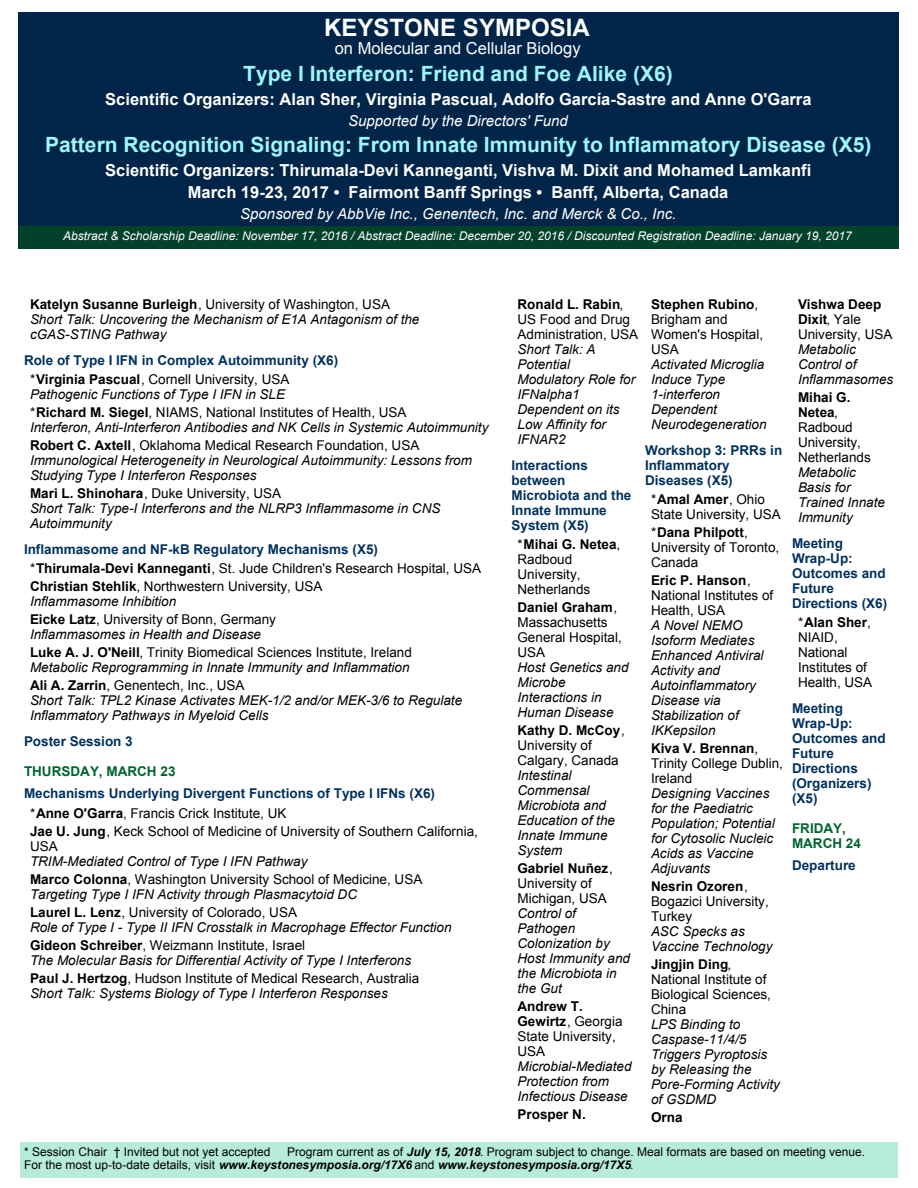
<style>
.page{position:relative;width:918px;height:1188px;background:#fff}
.page>*{position:absolute;margin:0;border:0;box-sizing:border-box;transform-origin:0 0}
.t1{font:700 24px "Arial";color:#fff}
.t2{font:700 21px "Arial";color:#9df7fd}
.t3{font:700 16.5px/22.5px "Arial";color:#fff;text-align:center}
.t4{font:16.5px "Arial";color:#fff}
.t5{font:italic 15px "Arial";color:#fff}
.t6{font:italic 13.5px/15px "Arial";color:#000}
.t7{font:13.5px/15px "Arial";color:#000}
.t8{font:700 13.5px/15px "Arial";color:#003260}
.t9{font:700 13.5px/15px "Arial";color:#00652e}
.t10{font:700 13.5px "Arial";color:#000}
.t11{font:12px/13.5px "Arial";color:#000}
.t12{font:italic 12px "Arial";color:#fff}
.s1{font-weight:700;font-style:normal}
.s2{font-style:normal}
.s3{font-weight:400;color:#000}
.s4{color:#000}
.s5{font-style:italic}
.s6{font-weight:700}
.s7{font-weight:700;font-style:italic}
</style>
<div class="page">
<div style="left:20px;top:1142px;width:877px;height:36px;background:#b7ecd8"></div>
<div style="left:18px;top:12px;width:881px;height:214px;background:#012548"></div>
<div style="left:18px;top:226px;width:881px;height:23px;background:#02412a"></div>
<h1 class="t1" style="left:324px;top:19px;width:267px">KEYSTONE SYMPOSIA</h1>
<p class="t4" style="left:335px;top:42px;width:247px">on Molecular and Cellular Biology</p>
<h2 class="t2" style="left:243px;top:66px;width:431px">Type I Interferon: Friend and Foe Alike (X6)</h2>
<p class="t3" style="left:105px;top:89px;width:708px">Scientific Organizers: Alan Sher, Virginia Pascual, Adolfo García-Sastre and Anne O'Garra</p>
<p class="t5" style="left:348px;top:115px;width:221px">Supported by the Directors' Fund</p>
<h2 class="t2" style="left:45px;top:136px;width:828px">Pattern Recognition Signaling: From Innate Immunity to Inflammatory Disease (X5)</h2>
<p class="t3" style="left:105px;top:160px;width:707px">Scientific Organizers: Thirumala-Devi Kanneganti, Vishva M. Dixit and Mohamed Lamkanfi<br>March 19-23, 2017 • Fairmont Banff Springs • Banff, Alberta, Canada</p>
<p class="t5" style="left:240px;top:208px;width:438px">Sponsored by AbbVie Inc., Genentech, Inc. and Merck &amp; Co., Inc.</p>
<p class="t12" style="left:63px;top:231px;width:790px">Abstract &amp; Scholarship Deadline: November 17, 2016 / Abstract Deadline: December 20, 2016 / Discounted Registration Deadline: January 19, 2017</p>
<p class="t6" style="left:30px;top:298px;width:391px"><span class="s1">Katelyn Susanne Burleigh</span><span class="s2">, University of Washington, USA<br></span>Short Talk: Uncovering the Mechanism of E1A Antagonism of the cGAS-STING Pathway</p>
<p class="t8" style="left:30px;top:351px;width:310px;line-height:19.5px;text-indent:-6px">Role of Type I IFN in Complex Autoimmunity (X6) <span class="s3">*</span><span class="s4">Virginia Pascual</span><span class="s3">, Cornell University, USA</span></p>
<p class="t7" style="left:30px;top:387px;width:378px;line-height:18px"><span class="s5">Pathogenic Functions of Type I IFN in SLE<br></span>*<span class="s6">Richard M. Siegel</span>, NIAMS, National Institutes of Health, USA</p>
<p class="t6" style="left:30px;top:419px;width:460px;line-height:18px">Interferon, Anti-Interferon Antibodies and NK Cells in Systemic Autoimmunity<br><span class="s1">Robert C. Axtell</span><span class="s2">, Oklahoma Medical Research Foundation, USA</span></p>
<p class="t6" style="left:30px;top:454px;width:443px">Immunological Heterogeneity in Neurological Autoimmunity: Lessons from<br>Studying Type I Interferon Responses</p>
<p class="t6" style="left:30px;top:487px;width:412px"><span class="s1">Mari L. Shinohara</span><span class="s2">, Duke University, USA<br></span>Short Talk: Type-I Interferons and the NLRP3 Inflammasome in CNS<br>Autoimmunity</p>
<p class="t8" style="left:30px;top:540px;width:453px;line-height:19.5px;text-indent:-6px">Inflammasome and NF-kB Regulatory Mechanisms (X5) <span class="s3">*</span><span class="s4">Thirumala-Devi Kanneganti</span><span class="s3">, St. Jude Children's Research Hospital, USA</span></p>
<p class="t7" style="left:30px;top:580px;width:294px"><span class="s6">Christian Stehlik</span>, Northwestern University, USA<br><span class="s5">Inflammasome Inhibition</span></p>
<p class="t6" style="left:30px;top:613px;width:248px"><span class="s1">Eicke Latz</span><span class="s2">, University of Bonn, Germany<br></span>Inflammasomes in Health and Disease</p>
<p class="t6" style="left:30px;top:646px;width:383px"><span class="s1">Luke A. J. O'Neill</span><span class="s2">, Trinity Biomedical Sciences Institute, Ireland<br></span>Metabolic Reprogramming in Innate Immunity and Inflammation</p>
<p class="t6" style="left:30px;top:679px;width:434px"><span class="s1">Ali A. Zarrin</span><span class="s2">, Genentech, Inc., USA<br></span>Short Talk: TPL2 Kinase Activates MEK-1/2 and/or MEK-3/6 to Regulate<br>Inflammatory Pathways in Myeloid Cells</p>
<p class="t8" style="left:24px;top:735px;width:110px">Poster Session 3</p>
<p class="t9" style="left:24px;top:765px;width:153px">THURSDAY, MARCH 23</p>
<p class="t8" style="left:30px;top:785px;width:407px;line-height:19.5px;text-indent:-6px">Mechanisms Underlying Divergent Functions of Type I IFNs (X6) <span class="s3">*</span><span class="s4">Anne O'Garra</span><span class="s3">, Francis Crick Institute, UK</span></p>
<p class="t7" style="left:30px;top:825px;width:449px"><span class="s6">Jae U. Jung</span>, Keck School of Medicine of University of Southern California,<br>USA</p>
<p class="t7" style="left:30px;top:853px;width:394px;line-height:18px"><span class="s5">TRIM-Mediated Control of Type I IFN Pathway<br></span><span class="s6">Marco Colonna</span>, Washington University School of Medicine, USA</p>
<p class="t6" style="left:30px;top:886px;width:329px;line-height:18px">Targeting Type I IFN Activity through Plasmacytoid DC<br><span class="s1">Laurel L. Lenz</span><span class="s2">, University of Colorado, USA</span></p>
<p class="t6" style="left:30px;top:919px;width:423px;line-height:18px">Role of Type I - Type II IFN Crosstalk in Macrophage Effector Function<br><span class="s1">Gideon Schreiber</span><span class="s2">, Weizmann Institute, Israel</span></p>
<p class="t6" style="left:30px;top:952px;width:391px;line-height:18px">The Molecular Basis for Differential Activity of Type I Interferons<br><span class="s1">Paul J. Hertzog</span><span class="s2">, Hudson Institute of Medical Research, Australia</span></p>
<p class="t6" style="left:30px;top:986px;width:359px">Short Talk: Systems Biology of Type I Interferon Responses</p>
<p class="t7" style="left:651px;top:298px;width:114px"><span class="s6">Stephen Rubino</span>,<br>Brigham and<br>Women's Hospital,<br>USA</p>
<p class="t6" style="left:651px;top:358px;width:117px">Activated Microglia<br>Induce Type<br>1-interferon<br>Dependent<br>Neurodegeneration</p>
<p class="t8" style="left:645px;top:444px;width:139px">Workshop 3: PRRs in<br>Inflammatory<br>Diseases (X5)</p>
<p class="t7" style="left:651px;top:493px;width:131px">*<span class="s6">Amal Amer</span>, Ohio<br>State University, USA</p>
<p class="t7" style="left:651px;top:526px;width:130px">*<span class="s6">Dana Philpott</span>,<br>University of Toronto,<br>Canada</p>
<p class="t7" style="left:651px;top:574px;width:124px"><span class="s6">Eric P. Hanson</span>,<br>National Institutes of<br>Health, USA</p>
<p class="t6" style="left:651px;top:619px;width:114px">A Novel NEMO<br>Isoform Mediates<br>Enhanced Antiviral<br>Activity and<br>Autoinflammatory<br>Disease via<br>Stabilization of<br>IKKepsilon</p>
<p class="t7" style="left:651px;top:742px;width:134px"><span class="s6">Kiva V. Brennan</span>,<br>Trinity College Dublin,<br>Ireland</p>
<p class="t6" style="left:651px;top:787px;width:125px">Designing Vaccines for the Paediatric<br>Population; Potential for Cytosolic Nucleic<br>Acids as Vaccine<br>Adjuvants</p>
<p class="t7" style="left:651px;top:880px;width:119px"><span class="s6">Nesrin Ozoren</span>,<br>Bogazici University,<br>Turkey</p>
<p class="t6" style="left:651px;top:925px;width:123px">ASC Specks as<br>Vaccine Technology</p>
<p class="t7" style="left:651px;top:958px;width:122px"><span class="s6">Jingjin Ding</span>,<br>National Institute of<br>Biological Sciences,<br>China</p>
<p class="t6" style="left:651px;top:1018px;width:131px">LPS Binding to<br>Caspase-11/4/5<br>Triggers Pyroptosis by Releasing the<br>Pore-Forming Activity of GSDMD</p>
<p class="t10" style="left:651px;top:1112px;width:33px">Orna</p>
<p class="t7" style="left:518px;top:298px;width:122px"><span class="s6">Ronald L. Rabin</span>,<br>US Food and Drug<br>Administration, USA</p>
<p class="t6" style="left:518px;top:343px;width:119px">Short Talk: A<br>Potential<br>Modulatory Role for<br>IFNalpha1<br>Dependent on its<br>Low Affinity for<br>IFNAR2</p>
<p class="t8" style="left:512px;top:459px;width:122px">Interactions between<br>Microbiota and the<br>Innate Immune<br>System (X5)</p>
<p class="t7" style="left:518px;top:538px;width:104px">*<span class="s6">Mihai G. Netea</span>,<br>Radboud<br>University,<br>Netherlands</p>
<p class="t7" style="left:518px;top:601px;width:106px"><span class="s6">Daniel Graham</span>,<br>Massachusetts<br>General Hospital,<br>USA</p>
<p class="t6" style="left:518px;top:661px;width:113px">Host Genetics and<br>Microbe<br>Interactions in<br>Human Disease</p>
<p class="t7" style="left:518px;top:724px;width:109px"><span class="s6">Kathy D. McCoy</span>,<br>University of<br>Calgary, Canada</p>
<p class="t6" style="left:518px;top:769px;width:99px">Intestinal<br>Commensal<br>Microbiota and<br>Education of the<br>Innate Immune<br>System</p>
<p class="t7" style="left:518px;top:862px;width:97px"><span class="s6">Gabriel Nuñez</span>,<br>University of<br>Michigan, USA</p>
<p class="t6" style="left:518px;top:907px;width:114px">Control of<br>Pathogen<br>Colonization by<br>Host Immunity and the Microbiota in the Gut</p>
<p class="t7" style="left:518px;top:1000px;width:107px"><span class="s6">Andrew T.<br>Gewirtz</span>, Georgia<br>State University,<br>USA</p>
<p class="t6" style="left:518px;top:1060px;width:116px">Microbial-Mediated<br>Protection from<br>Infectious Disease</p>
<p class="t10" style="left:518px;top:1109px;width:70px">Prosper N.</p>
<p class="t7" style="left:798px;top:298px;width:96px"><span class="s6">Vishwa Deep<br>Dixit</span>, Yale<br>University, USA</p>
<p class="t6" style="left:798px;top:343px;width:97px">Metabolic<br>Control of<br>Inflammasomes</p>
<p class="t7" style="left:798px;top:391px;width:74px"><span class="s6">Mihai G.<br>Netea</span>,<br>Radboud<br>University,<br>Netherlands</p>
<p class="t6" style="left:798px;top:466px;width:89px">Metabolic<br>Basis for<br>Trained Innate<br>Immunity</p>
<p class="t8" style="left:792px;top:537px;width:97px">Meeting<br>Wrap-Up:<br>Outcomes and<br>Future<br>Directions (X6)</p>
<p class="t7" style="left:798px;top:616px;width:76px">*<span class="s6">Alan Sher</span>,<br>NIAID,<br>National<br>Institutes of<br>Health, USA</p>
<p class="t8" style="left:792px;top:702px;width:95px">Meeting<br>Wrap-Up:<br>Outcomes and<br>Future<br>Directions (Organizers) (X5)</p>
<p class="t9" style="left:792px;top:822px;width:71px">FRIDAY,<br>MARCH 24</p>
<p class="t8" style="left:792px;top:859px;width:65px">Departure</p>
<p class="t11" style="left:24px;top:1146px;width:248px">* Session Chair † Invited but not yet accepted</p>
<p class="t11" style="left:24px;top:1146px;width:842px;text-indent:263px">Program current as of <span class="s7">July 15, 2018</span>. Program subject to change. Meal formats are based on meeting venue.<br>For the most up-to-date details, visit <span class="s7">www.keystonesymposia.org/17X6</span> and <span class="s7">www.keystonesymposia.org/17X5</span>.</p>
</div>
